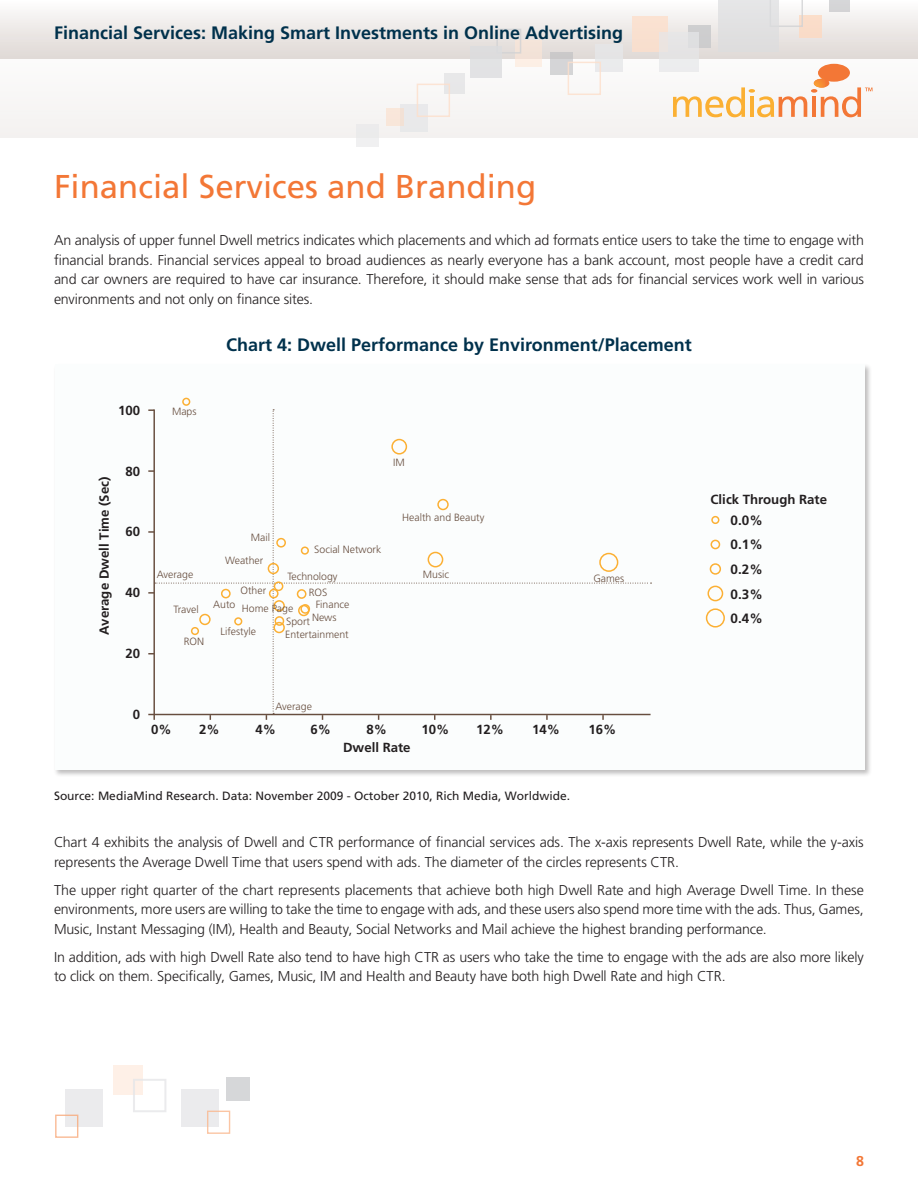
<style>
.page{position:relative;width:918px;height:1188px;background:#fff}
.page>*{position:absolute;margin:0;border:0;box-sizing:border-box;transform-origin:0 0}
.t1{font:33px "Frutiger LT Std";color:#f37736}
.t2{font:700 18px "Frutiger LT Std";color:#00314c}
.t3{font:300 14.25px/19.5px "Frutiger LT Std";letter-spacing:-.01em;color:#231f20;text-align:justify}
.t4{font:700 14.25px "Frutiger LT Std";color:#f37736}
.t5{font:700 13.5px/24.6px "Frutiger LT Std";color:#231f20;text-align:justify}
.t6{font:700 13.2px "Frutiger LT Std";color:#231f20}
.t7{font:12px "Frutiger LT Std";color:#231f20}
.t8{font:300 10.5px "Frutiger LT Std";color:#674e3f}
</style>
<div class="page">
<div style="left:0;top:0;width:918px;height:137px;background:#f8f6f5"></div>
<div style="left:0;top:0;width:918px;height:58px;background:linear-gradient(to bottom,#fdfdfd,#dfd9d5)"></div>
<div style="left:632px;top:16px;width:36px;height:36px;background:#fddfcb"></div>
<div style="left:515px;top:41px;width:27px;height:26px;background:#f4e3d9"></div>
<div style="left:596px;top:45px;width:27px;height:27px;background:#e6e7e9"></div>
<div style="left:400px;top:105px;width:27px;height:27px;background:#e6e7e9"></div>
<div style="left:551px;top:52px;width:22px;height:22px;background:linear-gradient(to bottom,#cac8c9,#dad9da)"></div>
<div style="left:356px;top:124px;width:22px;height:22px;background:#e6e7e9"></div>
<div style="left:386px;top:108px;width:17px;height:17px;background:#f9e6da"></div>
<div style="left:829px;top:0;width:21px;height:11px;background:#d5d5d7"></div>
<div style="left:689px;top:25px;width:22px;height:23px;background:#cecdcf"></div>
<div style="left:444px;top:73px;width:20px;height:21px;background:#e8e7e9"></div>
<div style="left:799px;top:15px;width:23px;height:22px;background:#fadcc9"></div>
<svg style="left:779px;top:0;width:24px;height:27px"></svg>
<div style="left:496px;top:29px;width:25px;height:25px;border:2px solid #d1d2d4"></div>
<div style="left:568px;top:62px;width:33px;height:33px;border:2px solid #fddfcb"></div>
<div style="left:417px;top:84px;width:33px;height:33px;border:2px solid #fddfcb"></div>
<div style="left:659px;top:32px;width:40px;height:40px;background:#e6e7e9"></div>
<div style="left:470px;top:46px;width:32px;height:32px;background:#dcdddf"></div>
<div style="left:719px;top:0;width:60px;height:52px;background:#dcdddf"></div>
<svg style="left:673px;top:64px;width:200px;height:53px"></svg>
<div style="left:53px;top:363px;width:819px;height:415px;background:#231f20;opacity:.3"></div>
<div style="left:55px;top:365px;width:809px;height:405px;background:#fbfdfd"></div>
<svg style="left:148px;top:409px;width:504px;height:311px"></svg>
<div style="left:391px;top:439px;width:16px;height:16px;border:2px solid #fbb034;border-radius:50%"></div>
<div style="left:708px;top:586px;width:15px;height:15px;border:2px solid #fbb034;border-radius:50%"></div>
<div style="left:428px;top:552px;width:15px;height:15px;border:2px solid #fbb034;border-radius:50%"></div>
<div style="left:437px;top:499px;width:12px;height:11px;border:2px solid #fbb034;border-radius:50%"></div>
<div style="left:273px;top:622px;width:12px;height:11px;border:2px solid #fbb034;border-radius:50%"></div>
<div style="left:275px;top:616px;width:9px;height:10px;border:2px solid #fbb034;border-radius:50%"></div>
<div style="left:300px;top:604px;width:10px;height:10px;border:2px solid #fbb034;border-radius:50%"></div>
<div style="left:297px;top:589px;width:9px;height:10px;border:2px solid #fbb034;border-radius:50%"></div>
<div style="left:711px;top:540px;width:9px;height:9px;border:2px solid #fbb034;border-radius:50%"></div>
<div style="left:221px;top:589px;width:10px;height:9px;border:2px solid #fbb034;border-radius:50%"></div>
<div style="left:276px;top:538px;width:10px;height:10px;border:2px solid #fbb034;border-radius:50%"></div>
<div style="left:269px;top:589px;width:10px;height:9px;border:2px solid #fbb034;border-radius:50%"></div>
<div style="left:274px;top:581px;width:9px;height:10px;border:2px solid #fbb034;border-radius:50%"></div>
<div style="left:301px;top:547px;width:8px;height:8px;border:2px solid #fbb034;border-radius:50%"></div>
<div style="left:182px;top:398px;width:8px;height:8px;border:2px solid #fbb034;border-radius:50%"></div>
<div style="left:234px;top:617px;width:8px;height:8px;border:2px solid #fbb034;border-radius:50%"></div>
<div style="left:711px;top:516px;width:8px;height:8px;border:2px solid #fbb034;border-radius:50%"></div>
<div style="left:191px;top:627px;width:8px;height:8px;border:2px solid #fbb034;border-radius:50%"></div>
<div style="left:298px;top:605px;width:11px;height:11px;border:2px solid #fbb034;border-radius:50%"></div>
<div style="left:273px;top:600px;width:12px;height:12px;border:2px solid #fbb034;border-radius:50%"></div>
<div style="left:268px;top:563px;width:11px;height:11px;border:2px solid #fbb034;border-radius:50%"></div>
<div style="left:710px;top:563px;width:11px;height:12px;border:2px solid #fbb034;border-radius:50%"></div>
<div style="left:199px;top:614px;width:12px;height:11px;border:2px solid #fbb034;border-radius:50%"></div>
<div style="left:599px;top:553px;width:19px;height:19px;border:2px solid #fbb034;border-radius:50%"></div>
<div style="left:706px;top:608px;width:19px;height:20px;border:2px solid #fbb034;border-radius:50%"></div>
<div style="left:113px;top:1066px;width:30px;height:29px;background:#fef0e7"></div>
<div style="left:181px;top:1089px;width:37px;height:38px;background:#e6e7e9"></div>
<div style="left:66px;top:1089px;width:37px;height:38px;background:#e6e7e9"></div>
<div style="left:226px;top:1077px;width:24px;height:24px;background:#d6d7d9"></div>
<div style="left:55px;top:1115px;width:23px;height:23px;border:1px solid #f8a97a"></div>
<div style="left:207px;top:1111px;width:23px;height:23px;border:1px solid #fab78d"></div>
<div style="left:133px;top:1079px;width:33px;height:33px;border:2px solid #e6e7e9"></div>
<p class="t2" style="left:54px;top:22px;width:571px">Financial Services: Making Smart Investments in Online Advertising</p>
<h1 class="t1" style="left:54px;top:167px;width:484px">Financial Services and Branding</h1>
<p class="t3" style="left:54px;top:231px;width:812px">An analysis of upper funnel Dwell metrics indicates which placements and which ad formats entice users to take the time to engage with financial brands. Financial services appeal to broad audiences as nearly everyone has a bank account, most people have a credit card and car owners are required to have car insurance. Therefore, it should make sense that ads for financial services work well in various environments and not only on finance sites.</p>
<p class="t2" style="left:226px;top:334px;width:467px">Chart 4: Dwell Performance by Environment/Placement</p>
<p class="t6" style="left:118px;top:402px;width:24px">100</p>
<p class="t6" style="left:96px;top:635px;width:160px;rotate:-90deg">Average Dwell Time (Sec)</p>
<p class="t6" style="left:126px;top:463px;width:16px">80</p>
<p class="t6" style="left:126px;top:524px;width:16px">60</p>
<p class="t6" style="left:126px;top:585px;width:16px">40</p>
<p class="t6" style="left:126px;top:646px;width:16px">20</p>
<p class="t8" style="left:172px;top:405px;width:26px">Maps</p>
<p class="t8" style="left:393px;top:456px;width:13px">IM</p>
<p class="t8" style="left:157px;top:569px;width:38px">Average</p>
<p class="t8" style="left:173px;top:604px;width:27px">Travel</p>
<p class="t8" style="left:184px;top:635px;width:22px">RON</p>
<p class="t8" style="left:251px;top:531px;width:21px">Mail</p>
<p class="t8" style="left:225px;top:555px;width:40px">Weather</p>
<p class="t8" style="left:314px;top:543px;width:69px">Social Network</p>
<p class="t8" style="left:287px;top:571px;width:52px">Technology</p>
<p class="t8" style="left:316px;top:599px;width:35px">Finance</p>
<p class="t8" style="left:241px;top:584px;width:27px">Other</p>
<p class="t8" style="left:309px;top:586px;width:20px">ROS</p>
<p class="t8" style="left:213px;top:599px;width:24px">Auto</p>
<p class="t8" style="left:242px;top:603px;width:53px">Home Page</p>
<p class="t8" style="left:312px;top:611px;width:26px">News</p>
<p class="t8" style="left:286px;top:616px;width:25px">Sport</p>
<p class="t8" style="left:221px;top:626px;width:37px">Lifestyle</p>
<p class="t8" style="left:285px;top:629px;width:65px">Entertainment</p>
<p class="t8" style="left:402px;top:511px;width:84px">Health and Beauty</p>
<p class="t8" style="left:423px;top:569px;width:28px">Music</p>
<p class="t8" style="left:593px;top:573px;width:32px">Games</p>
<p class="t6" style="left:133px;top:706px;width:9px">0</p>
<p class="t6" style="left:151px;top:721px;width:22px">0%</p>
<p class="t8" style="left:275px;top:701px;width:38px">Average</p>
<p class="t6" style="left:199px;top:721px;width:22px">2%</p>
<p class="t6" style="left:255px;top:721px;width:22px">4%</p>
<p class="t6" style="left:310px;top:721px;width:22px">6%</p>
<p class="t6" style="left:367px;top:721px;width:22px">8%</p>
<p class="t6" style="left:421px;top:721px;width:29px">10%</p>
<p class="t6" style="left:476px;top:721px;width:29px">12%</p>
<p class="t6" style="left:532px;top:721px;width:29px">14%</p>
<p class="t6" style="left:588px;top:721px;width:29px">16%</p>
<p class="t6" style="left:343px;top:740px;width:69px">Dwell Rate</p>
<p class="t7" style="left:54px;top:788px;width:518px">Source: MediaMind Research. Data: November 2009 - October 2010, Rich Media, Worldwide.</p>
<p class="t6" style="left:711px;top:492px;width:118px">Click Through Rate</p>
<p class="t5" style="left:731px;top:508px;width:34px">0.0% 0.1% 0.2% 0.3% 0.4%</p>
<p class="t3" style="left:54px;top:833px;width:811px">Chart 4 exhibits the analysis of Dwell and CTR performance of financial services ads. The x-axis represents Dwell Rate, while the y-axis represents the Average Dwell Time that users spend with ads. The diameter of the circles represents CTR.</p>
<p class="t3" style="left:54px;top:880px;width:811px">The upper right quarter of the chart represents placements that achieve both high Dwell Rate and high Average Dwell Time. In these environments, more users are willing to take the time to engage with ads, and these users also spend more time with the ads. Thus, Games, Music, Instant Messaging (IM), Health and Beauty, Social Networks and Mail achieve the highest branding performance.</p>
<p class="t3" style="left:54px;top:947px;width:811px">In addition, ads with high Dwell Rate also tend to have high CTR as users who take the time to engage with the ads are also more likely to click on them. Specifically, Games, Music, IM and Health and Beauty have both high Dwell Rate and high CTR.</p>
<p class="t4" style="left:856px;top:1153px;width:9px">8</p>
</div>
